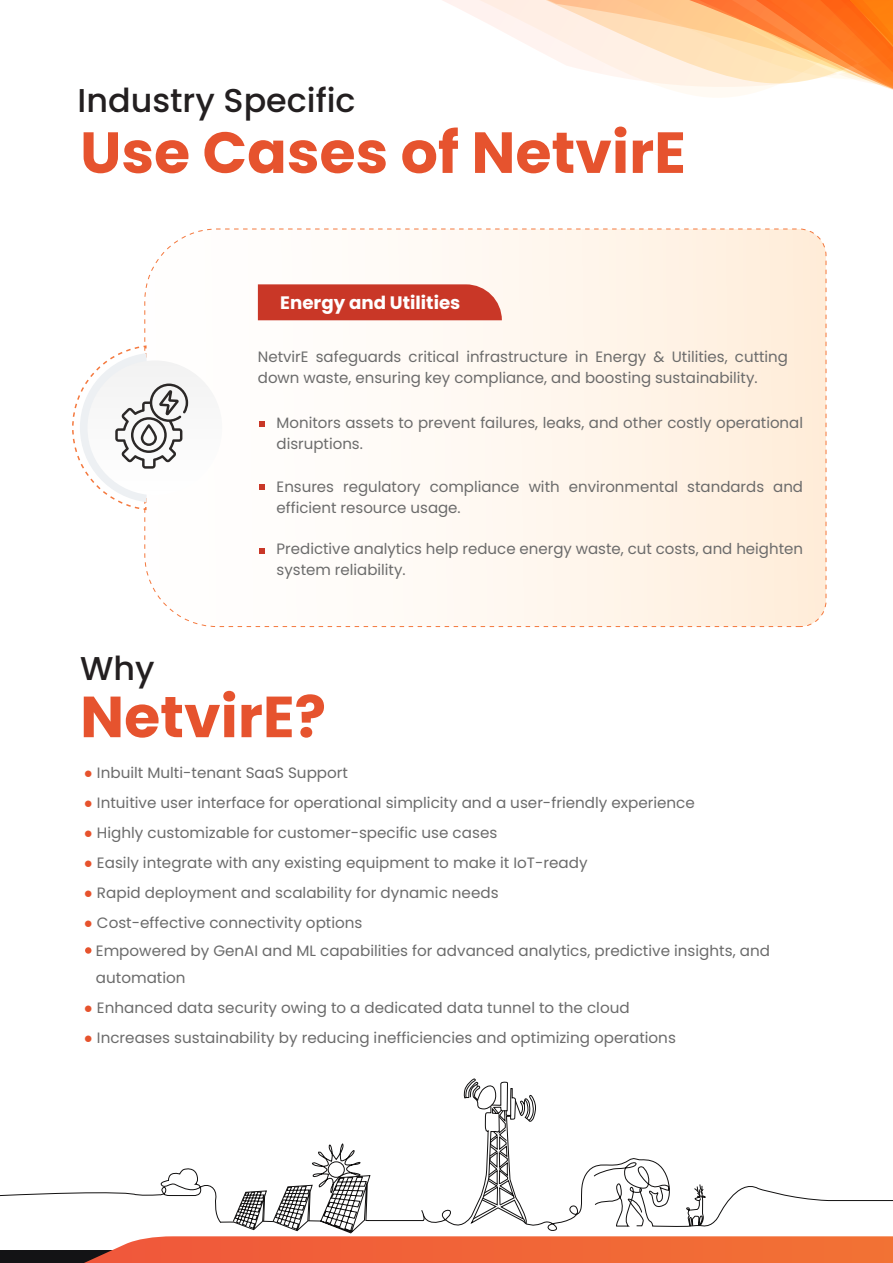
<style>
.page{position:relative;width:893px;height:1263px;background:#fff}
.page>*{position:absolute;margin:0;border:0;box-sizing:border-box;transform-origin:0 0}
.t1{font:700 57.9px "Poppins";color:#e6532e}
.t2{font:500 33px "Poppins";color:#231f20}
.t3{font:700 18px "Poppins";color:#fff}
.t4{font:15px/21px "Poppins";color:#6b6b6b}
.s1{font-family:"Arial";color:#e6532d}
</style>
<div class="page">
<div style="left:85px;top:947px;width:6px;height:7px;background:#e6532d;border-radius:50%"></div>
<svg style="left:0;top:1078px;width:893px;height:185px"></svg>
<svg style="left:443px;top:0;width:450px;height:97px"></svg>
<svg style="left:144px;top:228px;width:683px;height:399px"></svg>
<div style="left:88px;top:360px;width:134px;height:135px;background:#f8f8f8;border-radius:67px"></div>
<svg style="left:72px;top:345px;width:116px;height:166px"></svg>
<svg style="left:259px;top:421px;width:6px;height:5px"></svg>
<svg style="left:259px;top:484px;width:6px;height:6px"></svg>
<svg style="left:259px;top:548px;width:6px;height:6px"></svg>
<div style="left:258px;top:284px;width:244px;height:36px;background:#c93727"></div>
<h2 class="t2" style="left:78px;top:81px;width:280px">Industry Specific</h2>
<h1 class="t1" style="left:80px;top:119px;width:607px">Use Cases of NetvirE</h1>
<p class="t3" style="left:280px;top:292px;width:182px">Energy and Utilities</p>
<p class="t4" style="left:258px;top:346px;width:532px">NetvirE safeguards critical infrastructure in Energy &amp; Utilities, cutting down waste, ensuring key compliance, and boosting sustainability.</p>
<p class="t4" style="left:277px;top:413px;width:528px">Monitors assets to prevent failures, leaks, and other costly operational disruptions.</p>
<p class="t4" style="left:277px;top:476px;width:528px">Ensures regulatory compliance with environmental standards and efficient resource usage.</p>
<p class="t4" style="left:277px;top:538px;width:528px">Predictive analytics help reduce energy waste, cut costs, and heighten system reliability.</p>
<h2 class="t2" style="left:80px;top:650px;width:76px">Why</h2>
<h1 class="t1" style="left:80px;top:683px;width:247px">NetvirE?</h1>
<p class="t4" style="left:84px;top:762px;width:266px"><span class="s1">●</span> Inbuilt Multi-tenant SaaS Support</p>
<p class="t4" style="left:84px;top:792px;width:613px"><span class="s1">●</span> Intuitive user interface for operational simplicity and a user-friendly experience</p>
<p class="t4" style="left:84px;top:822px;width:415px"><span class="s1">●</span> Highly customizable for customer-specific use cases</p>
<p class="t4" style="left:84px;top:852px;width:505px"><span class="s1">●</span> Easily integrate with any existing equipment to make it IoT-ready</p>
<p class="t4" style="left:84px;top:882px;width:416px"><span class="s1">●</span> Rapid deployment and scalability for dynamic needs</p>
<p class="t4" style="left:96px;top:909px;width:676px;line-height:27.6px;text-indent:-12px"><span class="s1">●</span> Cost-effective connectivity options<br>Empowered by GenAI and ML capabilities for advanced analytics, predictive insights, and automation</p>
<p class="t4" style="left:84px;top:998px;width:547px"><span class="s1">●</span> Enhanced data security owing to a dedicated data tunnel to the cloud</p>
<p class="t4" style="left:84px;top:1028px;width:594px"><span class="s1">●</span> Increases sustainability by reducing inefficiencies and optimizing operations</p>
</div>
